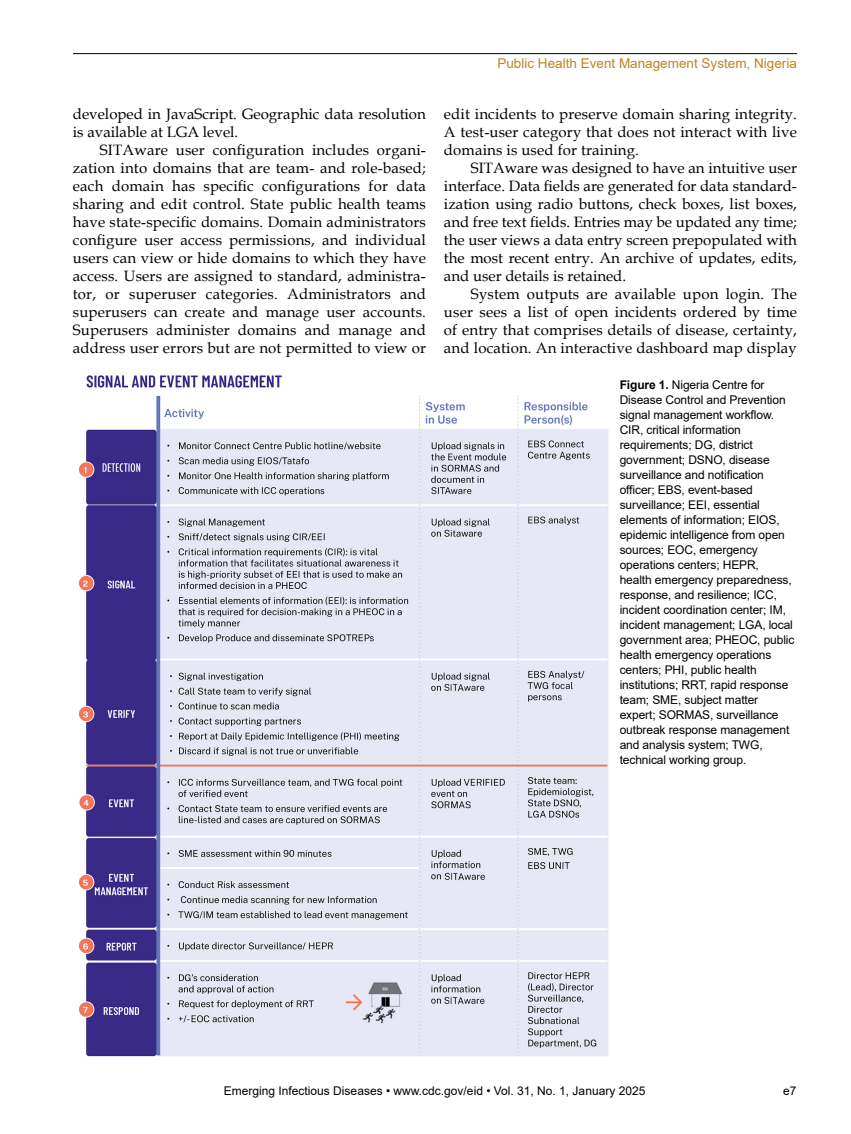
<style>
.page{position:relative;width:851px;height:1134px;background:#fff}
.page>*{position:absolute;margin:0;border:0;box-sizing:border-box;transform-origin:0 0}
.t1{font:15px/18px "Book Antiqua";letter-spacing:.01em;color:#000;text-align:justify}
.t2{font:13.5px "Arial";color:#bc8423}
.t3{font:12px/15px "Arial";letter-spacing:-.01em;color:#000}
.s1{font-weight:700}
</style>
<div class="page">
<hr style="left:73px;top:53px;width:723px;height:1px;background:#000">
<img style="left:78px;top:375px;width:531px;height:682px">
<p class="t1" style="left:73px;top:104px;width:354px">developed in JavaScript. Geographic data resolution is available at LGA level.</p>
<p class="t1" style="left:73px;top:140px;width:354px;text-indent:27px">SITAware user configuration includes organi&shy;zation into domains that are team- and role-based; each domain has specific configurations for data sharing and edit control. State public health teams have state-specific domains. Domain administrators configure user access permissions, and individual users can view or hide domains to which they have access. Users are assigned to standard, administra&shy;tor, or superuser categories. Administrators and superusers can create and manage user accounts.<br>Superusers administer domains and manage and address user errors but are not permitted to view or</p>
<p class="t2" style="left:497px;top:54px;width:301px">Public Health Event Management System, Nigeria</p>
<p class="t1" style="left:444px;top:104px;width:354px">edit incidents to preserve domain sharing integrity.<br>A test-user category that does not interact with live domains is used for training.</p>
<p class="t1" style="left:444px;top:158px;width:354px;text-indent:27px">SITAware was designed to have an intuitive user interface. Data fields are generated for data standard&shy;ization using radio buttons, check boxes, list boxes, and free text fields. Entries may be updated any time; the user views a data entry screen prepopulated with the most recent entry. An archive of updates, edits, and user details is retained.</p>
<p class="t1" style="left:444px;top:284px;width:354px;text-indent:27px">System outputs are available upon login. The user sees a list of open incidents ordered by time of entry that comprises details of disease, certainty, and location. An interactive dashboard map display</p>
<p class="t3" style="left:619px;top:377px;width:176px"><span class="s1">Figure 1.</span> Nigeria Centre for<br>Disease Control and Prevention signal management workflow.<br>CIR, critical information requirements; DG, district government; DSNO, disease surveillance and notification officer; EBS, event-based surveillance; EEI, essential elements of information; EIOS, epidemic intelligence from open sources; EOC, emergency operations centers; HEPR,<br>health emergency preparedness, response, and resilience; ICC, incident coordination center; IM, incident management; LGA, local government area; PHEOC, public health emergency operations centers; PHI, public health institutions; RRT, rapid response team; SME, subject matter expert; SORMAS, surveillance outbreak response management and analysis system; TWG, technical working group.</p>
<p class="t3" style="left:224px;top:1084px;width:423px">Emerging Infectious Diseases • www.cdc.gov/eid • Vol. 31, No. 1, January 2025</p>
<p class="t3" style="left:783px;top:1084px;width:15px">e7</p>
</div>
